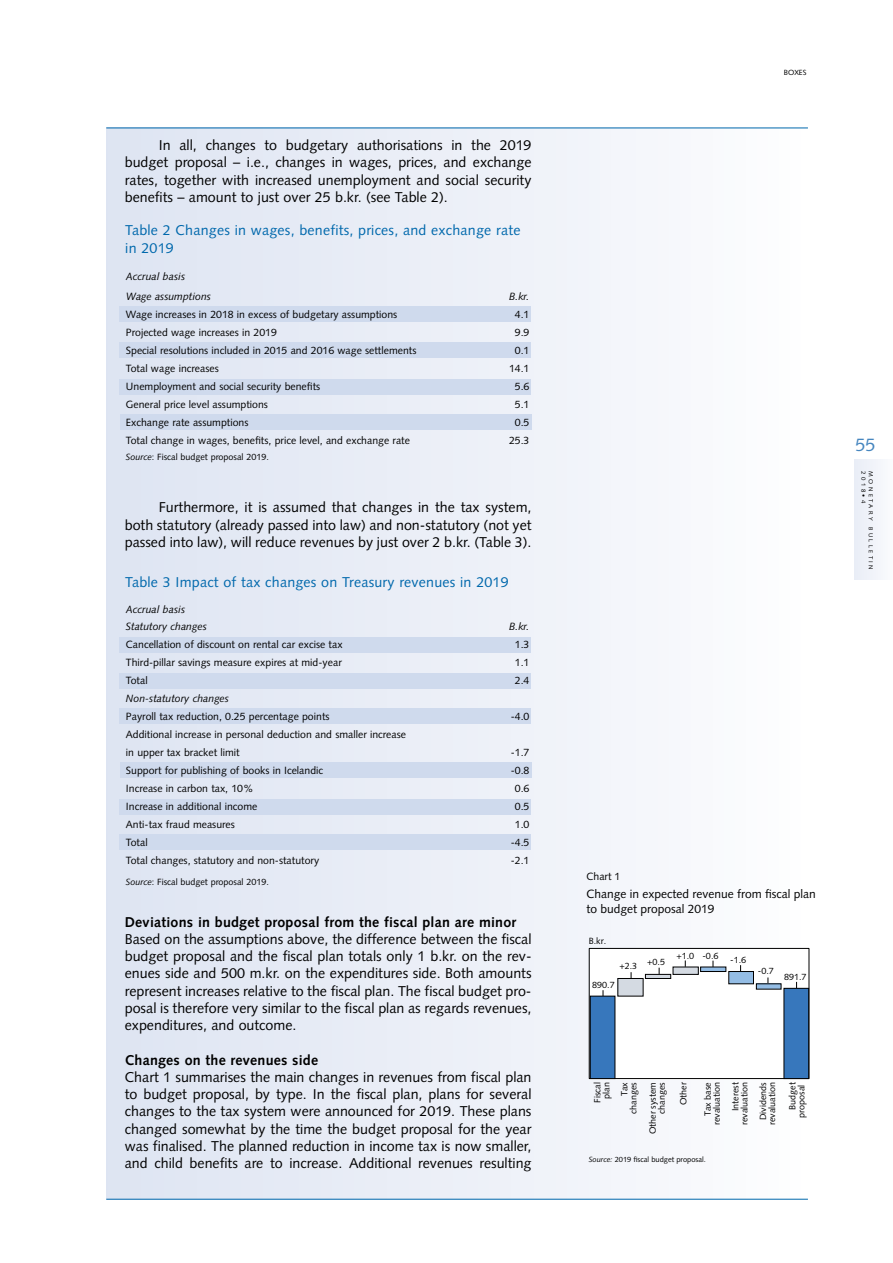
<style>
.page{position:relative;width:893px;height:1263px;background:#fff}
.page>*{position:absolute;margin:0;border:0;box-sizing:border-box;transform-origin:0 0}
.t1{font:18px "Syntax LT Std";color:#4686bf}
.t2{font:14.25px/17.2px "Syntax LT Std";color:#000;text-align:justify}
.t3{font:14.25px/17.2px "Syntax LT Std";letter-spacing:.015em;color:#0068ac}
.t4{font:700 14.25px "Syntax LT Std";letter-spacing:.015em;color:#000}
.t5{font:12px/15px "Syntax LT Std";color:#000}
.t6{font:10.5px/18px "Syntax LT Std";color:#000}
.t7{font:italic 10.5px/20.1px "Syntax LT Std";color:#000}
.t8{font:9px/9px "Syntax LT Std";color:#000;text-align:right}
.t9{font:7.5px "Syntax LT Std";color:#000}
.t10{font:6px "Syntax LT Std";letter-spacing:.4em;color:#000}
.s1{font-style:italic}
</style>
<div class="page">
<div style="left:855px;top:459px;width:38px;height:121px;background:#f1f4fa"></div>
<div style="left:106px;top:128px;width:702px;height:1071px;background:linear-gradient(to right,#dde4f2,#fdfdfe)"></div>
<hr style="left:106px;top:128px;width:702px;height:1px;background:#0068ac">
<hr style="left:106px;top:1199px;width:702px;height:1px;background:#0068ac">
<div style="left:590px;top:949px;width:217px;height:131px;background:#fff"></div>
<div style="left:589px;top:948px;width:220px;height:131px;border:1px solid #000"></div>
<div style="left:590px;top:996px;width:25px;height:82px;background:#3777bc"></div>
<div style="left:590px;top:996px;width:25px;height:83px;border:1px solid #000"></div>
<div style="left:784px;top:988px;width:25px;height:90px;background:#3777bc"></div>
<div style="left:784px;top:988px;width:25px;height:91px;border:1px solid #000"></div>
<div style="left:618px;top:978px;width:25px;height:18px;background:#d4dae2"></div>
<div style="left:618px;top:978px;width:25px;height:18px;border:1px solid #000"></div>
<hr style="left:645px;top:974px;width:26px;height:4px;background:#d4dae2">
<div style="left:645px;top:974px;width:26px;height:5px;border:1px solid #000"></div>
<div style="left:673px;top:967px;width:25px;height:7px;background:#d4dae2"></div>
<hr style="left:701px;top:967px;width:25px;height:4px;background:#94bde5">
<div style="left:700px;top:967px;width:26px;height:5px;border:1px solid #000"></div>
<div style="left:729px;top:971px;width:24px;height:13px;background:#94bde5"></div>
<div style="left:729px;top:971px;width:25px;height:13px;border:1px solid #000"></div>
<div style="left:756px;top:984px;width:25px;height:5px;background:#94bde5"></div>
<div style="left:120px;top:415px;width:411px;height:15px;background:#cfdaed"></div>
<div style="left:119px;top:380px;width:412px;height:15px;background:#cfdaed"></div>
<div style="left:119px;top:306px;width:412px;height:15px;background:#cfdaed"></div>
<div style="left:119px;top:342px;width:412px;height:15px;background:#cfdaed"></div>
<div style="left:120px;top:762px;width:411px;height:16px;background:#cfdaed"></div>
<div style="left:119px;top:708px;width:412px;height:15px;background:#cfdaed"></div>
<div style="left:119px;top:637px;width:412px;height:15px;background:#cfdaed"></div>
<div style="left:119px;top:673px;width:412px;height:16px;background:#cfdaed"></div>
<div style="left:120px;top:799px;width:411px;height:15px;background:#cfdaed"></div>
<div style="left:119px;top:835px;width:412px;height:15px;background:#cfdaed"></div>
<p class="t2" style="left:125px;top:137px;width:408px;text-indent:34px">In all, changes to budgetary authorisations in the 2019 budget proposal – i.e., changes in wages, prices, and exchange rates, together with increased unemployment and social security benefits – amount to just over 25 b.kr. (see Table 2).</p>
<p class="t3" style="left:125px;top:222px;width:397px">Table 2 Changes in wages, benefits, prices, and exchange rate in 2019</p>
<p class="t7" style="left:126px;top:266px;width:87px">Accrual basis<br>Wage assumptions</p>
<p class="t7" style="left:509px;top:286px;width:22px">B.kr.</p>
<p class="t6" style="left:126px;top:305px;width:273px">Wage increases in 2018 in excess of budgetary assumptions</p>
<p class="t6" style="left:515px;top:305px;width:16px">4.1</p>
<p class="t6" style="left:126px;top:323px;width:152px">Projected wage increases in 2019</p>
<p class="t6" style="left:515px;top:323px;width:16px">9.9</p>
<p class="t6" style="left:126px;top:341px;width:292px">Special resolutions included in 2015 and 2016 wage settlements</p>
<p class="t6" style="left:515px;top:341px;width:16px">0.1</p>
<p class="t6" style="left:126px;top:359px;width:94px">Total wage increases</p>
<p class="t6" style="left:509px;top:359px;width:22px">14.1</p>
<p class="t6" style="left:126px;top:377px;width:196px">Unemployment and social security benefits</p>
<p class="t6" style="left:515px;top:377px;width:16px">5.6</p>
<p class="t6" style="left:126px;top:395px;width:144px">General price level assumptions</p>
<p class="t6" style="left:515px;top:395px;width:16px">5.1</p>
<p class="t6" style="left:126px;top:413px;width:124px">Exchange rate assumptions</p>
<p class="t6" style="left:515px;top:413px;width:16px">0.5</p>
<p class="t6" style="left:126px;top:431px;width:286px">Total change in wages, benefits, price level, and exchange rate</p>
<p class="t6" style="left:509px;top:431px;width:22px">25.3</p>
<p class="t8" style="left:126px;top:453px;width:144px"><span class="s1">Source</span>: Fiscal budget proposal 2019.</p>
<p class="t2" style="left:125px;top:499px;width:408px;text-indent:34px">Furthermore, it is assumed that changes in the tax system, both statutory (already passed into law) and non-statutory (not yet passed into law), will reduce revenues by just over 2 b.kr. (Table 3).</p>
<p class="t3" style="left:125px;top:573px;width:385px">Table 3 Impact of tax changes on Treasury revenues in 2019</p>
<p class="t7" style="left:126px;top:600px;width:82px;line-height:17.7px">Accrual basis<br>Statutory changes</p>
<p class="t7" style="left:509px;top:617px;width:22px">B.kr.</p>
<p class="t6" style="left:126px;top:636px;width:218px">Cancellation of discount on rental car excise tax</p>
<p class="t6" style="left:515px;top:636px;width:16px">1.3</p>
<p class="t6" style="left:126px;top:654px;width:217px">Third-pillar savings measure expires at mid-year</p>
<p class="t6" style="left:515px;top:654px;width:16px">1.1</p>
<p class="t6" style="left:126px;top:672px;width:23px">Total</p>
<p class="t6" style="left:515px;top:672px;width:16px">2.4</p>
<p class="t7" style="left:126px;top:689px;width:104px">Non-statutory changes</p>
<p class="t6" style="left:126px;top:708px;width:205px">Payroll tax reduction, 0.25 percentage points</p>
<p class="t6" style="left:511px;top:708px;width:20px">-4.0</p>
<p class="t6" style="left:126px;top:726px;width:282px">Additional increase in personal deduction and smaller increase in upper tax bracket limit</p>
<p class="t6" style="left:511px;top:744px;width:20px">-1.7</p>
<p class="t6" style="left:126px;top:762px;width:199px">Support for publishing of books in Icelandic</p>
<p class="t6" style="left:511px;top:762px;width:20px">-0.8</p>
<p class="t6" style="left:126px;top:780px;width:129px">Increase in carbon tax, 10%</p>
<p class="t6" style="left:515px;top:780px;width:16px">0.6</p>
<p class="t6" style="left:126px;top:798px;width:133px">Increase in additional income</p>
<p class="t6" style="left:515px;top:798px;width:16px">0.5</p>
<p class="t6" style="left:126px;top:816px;width:111px">Anti-tax fraud measures</p>
<p class="t6" style="left:515px;top:816px;width:16px">1.0</p>
<p class="t6" style="left:126px;top:834px;width:23px">Total</p>
<p class="t6" style="left:511px;top:834px;width:20px">-4.5</p>
<p class="t6" style="left:126px;top:852px;width:195px">Total changes, statutory and non-statutory</p>
<p class="t6" style="left:511px;top:852px;width:20px">-2.1</p>
<p class="t8" style="left:126px;top:877px;width:144px"><span class="s1">Source</span>: Fiscal budget proposal 2019.</p>
<p class="t4" style="left:125px;top:913px;width:393px">Deviations in budget proposal from the fiscal plan are minor</p>
<p class="t2" style="left:125px;top:930px;width:408px">Based on the assumptions above, the difference between the fiscal budget proposal and the fiscal plan totals only 1 b.kr. on the rev&shy;enues side and 500 m.kr. on the expenditures side. Both amounts represent increases relative to the fiscal plan. The fiscal budget pro&shy;posal is therefore very similar to the fiscal plan as regards revenues, expenditures, and outcome.</p>
<p class="t4" style="left:125px;top:1051px;width:195px">Changes on the revenues side</p>
<p class="t2" style="left:125px;top:1068px;width:408px">Chart 1 summarises the main changes in revenues from fiscal plan to budget proposal, by type. In the fiscal plan, plans for several changes to the tax system were announced for 2019. These plans changed somewhat by the time the budget proposal for the year was finalised. The planned reduction in income tax is now smaller, and child benefits are to increase. Additional revenues resulting</p>
<p class="t9" style="left:784px;top:68px;width:24px">BOXES</p>
<p class="t1" style="left:855px;top:434px;width:22px">55</p>
<p class="t10" style="left:867px;top:471px;width:33px;rotate:90deg">2018•4</p>
<p class="t10" style="left:874px;top:471px;width:100px;rotate:90deg">MONETARY BULLETIN</p>
<p class="t6" style="left:586px;top:867px;width:35px">Chart 1</p>
<p class="t5" style="left:586px;top:886px;width:231px">Change in expected revenue from fiscal plan to budget proposal 2019</p>
<p class="t8" style="left:589px;top:937px;width:19px">B.kr.</p>
<p class="t8" style="left:619px;top:962px;width:19px">+2.3</p>
<p class="t8" style="left:592px;top:980px;width:24px">890.7</p>
<p class="t8" style="left:647px;top:957px;width:19px">+0.5</p>
<p class="t8" style="left:676px;top:951px;width:44px">+1.0 -0.6</p>
<p class="t8" style="left:730px;top:956px;width:18px">-1.6</p>
<p class="t8" style="left:758px;top:966px;width:18px">-0.7</p>
<p class="t8" style="left:784px;top:972px;width:24px">891.7</p>
<p class="t8" style="left:593px;top:1103px;width:22px;text-align:center;rotate:-90deg">Fiscal plan</p>
<p class="t8" style="left:620px;top:1114px;width:33px;rotate:-90deg">Tax changes</p>
<p class="t8" style="left:648px;top:1134px;width:54px;rotate:-90deg">Other system changes</p>
<p class="t8" style="left:679px;top:1105px;width:25px;rotate:-90deg">Other</p>
<p class="t8" style="left:703px;top:1125px;width:44px;rotate:-90deg">Tax base revaluation</p>
<p class="t8" style="left:731px;top:1125px;width:44px;rotate:-90deg">Interest revaluation</p>
<p class="t8" style="left:759px;top:1125px;width:44px;text-align:center;rotate:-90deg">Dividends revaluation</p>
<p class="t8" style="left:788px;top:1117px;width:37px;rotate:-90deg">Budget proposal</p>
<p class="t9" style="left:589px;top:1155px;width:119px"><span class="s1">Source:</span> 2019 fiscal budget proposal.</p>
</div>
